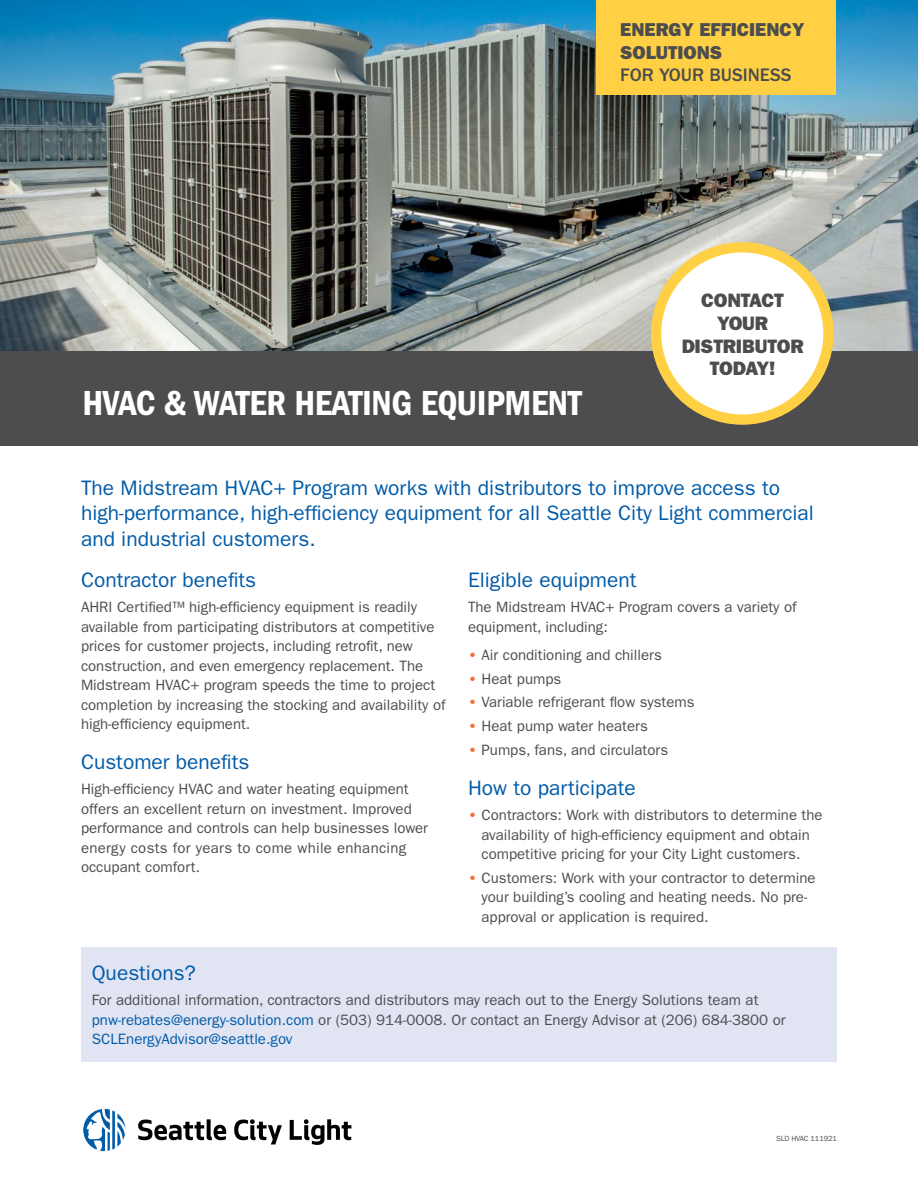
<style>
.page{position:relative;width:918px;height:1188px;background:#fff}
.page>*{position:absolute;margin:0;border:0;box-sizing:border-box;transform-origin:0 0}
.t1{font:600 condensed 36px "Franklin Gothic";letter-spacing:-.01em;color:#fff}
.t2{font:21px/25.5px "Franklin Gothic";color:#005ba8}
.t3{font:800 19.5px/22.8px "Franklin Gothic";letter-spacing:-.01em;color:#4d4d4f;text-align:center}
.t4{font:800 18.75px/22.5px "Franklin Gothic";color:#4d4d4f}
.t5{font:500 18.75px "Franklin Gothic";color:#4d4d4f}
.t6{font:15px/19.5px "Franklin Gothic";color:#4d4d4f}
.t7{font:7.5px "Franklin Gothic";letter-spacing:-.015em;color:#4d4d4f}
.s1{font-weight:600;color:#f36e38}
.s2{color:#005ba8}
</style>
<div class="page">
<img style="left:0;top:0;width:918px;height:351px">
<div style="left:0;top:351px;width:918px;height:95px;background:#4d4d4f"></div>
<div style="left:597px;top:0;width:239px;height:94px;background:#ffd043"></div>
<svg style="left:138px;top:1119px;width:88px;height:21px"></svg>
<svg style="left:234px;top:1119px;width:48px;height:25px"></svg>
<svg style="left:290px;top:1119px;width:61px;height:26px"></svg>
<svg style="left:83px;top:1108px;width:43px;height:44px"></svg>
<svg style="left:651px;top:242px;width:183px;height:183px"></svg>
<div style="left:81px;top:947px;width:755px;height:115px;background:#e0e4f3"></div>
<p class="t4" style="left:620px;top:18px;width:186px">ENERGY EFFICIENCY<br>SOLUTIONS</p>
<p class="t5" style="left:620px;top:64px;width:173px">FOR YOUR BUSINESS</p>
<h1 class="t1" style="left:82px;top:382px;width:501px">HVAC &amp; WATER HEATING EQUIPMENT</h1>
<h3 class="t3" style="left:682px;top:289px;width:124px">CONTACT<br>YOUR<br>DISTRIBUTOR<br>TODAY!</h3>
<h2 class="t2" style="left:81px;top:475px;width:735px">The Midstream HVAC+ Program works with distributors to improve access to high-performance, high-efficiency equipment for all Seattle City Light commercial and industrial customers.</h2>
<h2 class="t2" style="left:81px;top:568px;width:177px">Contractor benefits</h2>
<p class="t6" style="left:81px;top:597px;width:366px">AHRI Certified™ high-efficiency equipment is readily available from participating distributors at competitive prices for customer projects, including retrofit, new construction, and even emergency replacement. The Midstream HVAC+ program speeds the time to project completion by increasing the stocking and availability of high-efficiency equipment.</p>
<h2 class="t2" style="left:81px;top:750px;width:170px">Customer benefits</h2>
<p class="t6" style="left:81px;top:780px;width:349px">High-efficiency HVAC and water heating equipment offers an excellent return on investment. Improved performance and controls can help businesses lower energy costs for years to come while enhancing occupant comfort.</p>
<h2 class="t2" style="left:468px;top:568px;width:170px">Eligible equipment</h2>
<p class="t6" style="left:468px;top:597px;width:330px">The Midstream HVAC+ Program covers a variety of equipment, including:</p>
<p class="t6" style="left:468px;top:645px;width:196px"><span class="s1">•</span> Air conditioning and chillers</p>
<p class="t6" style="left:468px;top:669px;width:95px"><span class="s1">•</span> Heat pumps</p>
<p class="t6" style="left:468px;top:693px;width:228px"><span class="s1">•</span> Variable refrigerant flow systems</p>
<p class="t6" style="left:468px;top:717px;width:181px"><span class="s1">•</span> Heat pump water heaters</p>
<p class="t6" style="left:468px;top:740px;width:202px"><span class="s1">•</span> Pumps, fans, and circulators</p>
<h2 class="t2" style="left:468px;top:776px;width:169px">How to participate</h2>
<p class="t6" style="left:468px;top:805px;width:356px;text-align:center"><span class="s1">•</span> Contractors: Work with distributors to determine the availability of high-efficiency equipment and obtain competitive pricing for your City Light customers.</p>
<p class="t6" style="left:482px;top:868px;width:336px;text-indent:-14px"><span class="s1">•</span> Customers: Work with your contractor to determine your building’s cooling and heating needs. No pre&shy;approval or application is required.</p>
<h2 class="t2" style="left:92px;top:961px;width:106px">Questions?</h2>
<p class="t6" style="left:92px;top:991px;width:695px">For additional information, contractors and distributors may reach out to the Energy Solutions team at <span class="s2">pnw-rebates@energy-solution.com</span> or (503) 914-0008. Or contact an Energy Advisor at (206) 684-3800 or<br><span class="s2">SCLEnergyAdvisor@seattle.gov</span></p>
<p class="t7" style="left:776px;top:1134px;width:62px">SLD HVAC 111921</p>
</div>
